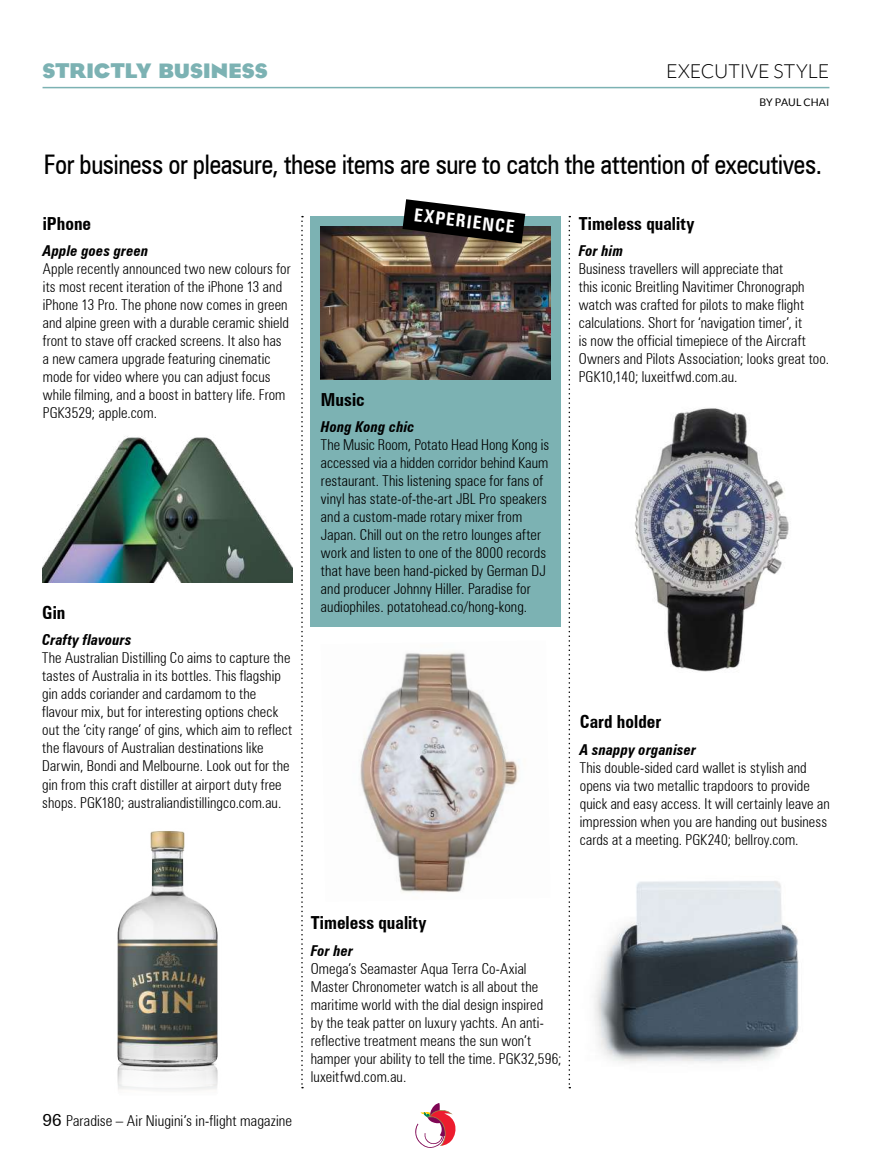
<style>
.page{position:relative;width:872px;height:1170px;background:#fff}
.page>*{position:absolute;margin:0;border:0;box-sizing:border-box;transform-origin:0 0}
.t1{font:condensed 27px "Zurich BT";letter-spacing:-.02em;color:#000}
.t2{font:700 21px "Cg Eagle";letter-spacing:.025em;color:#7cb2b3}
.t3{font:300 19.5px "Lato";color:#000}
.t4{font:700 condensed 18px "Zurich BT";color:#000}
.t5{font:700 condensed 18px "Zurich BT";color:#fff}
.t6{font:300 condensed 15px/18px "Zurich BT";letter-spacing:.005em;color:#000}
.t7{font:italic 700 condensed 15px "Zurich BT";letter-spacing:.01em;color:#000}
.t8{font:10.5px "Lato";letter-spacing:.005em;color:#000}
.s1{font-family:"Serifa BT";font-weight:400;font-stretch:normal;font-size:18px}
</style>
<div class="page">
<svg style="left:415px;top:1103px;width:41px;height:45px"></svg>
<div style="left:310px;top:216px;width:251px;height:410px;background:#7cb2b3"></div>
<hr style="left:43px;top:87px;width:786px;height:1px;background:#7cb2b3">
<img style="left:43px;top:436px;width:250px;height:147px">
<img style="left:117px;top:831px;width:101px;height:260px">
<img style="left:594px;top:881px;width:205px;height:182px">
<img style="left:321px;top:226px;width:230px;height:154px">
<img style="left:360px;top:652px;width:159px;height:241px">
<svg style="left:301px;top:216px;width:2px;height:872px"></svg>
<img style="left:634px;top:408px;width:155px;height:264px">
<svg style="left:568px;top:216px;width:2px;height:872px"></svg>
<svg style="left:402px;top:199px;width:123px;height:44px"></svg>
<h2 class="t2" style="left:43px;top:59px;width:67px">STRICTLY</h2>
<h2 class="t2" style="left:159px;top:59px;width:110px">BUSINESS</h2>
<h3 class="t3" style="left:666px;top:61px;width:165px">EXECUTIVE STYLE</h3>
<p class="t8" style="left:759px;top:96px;width:71px">BY PAUL CHAI</p>
<h1 class="t1" style="left:44px;top:148px;width:779px">For business or pleasure, these items are sure to catch the attention of executives.</h1>
<p class="t4" style="left:43px;top:212px;width:50px">iPhone</p>
<p class="t7" style="left:43px;top:242px;width:107px">Apple goes green</p>
<p class="t6" style="left:43px;top:260px;width:249px">Apple recently announced two new colours for its most recent iteration of the iPhone 13 and iPhone 13 Pro. The phone now comes in green and alpine green with a durable ceramic shield front to stave off cracked screens. It also has a new camera upgrade featuring cinematic mode for video where you can adjust focus while filming, and a boost in battery life. From PGK3529; apple.com.</p>
<p class="t5" style="left:415px;top:204px;width:102px;rotate:7deg">EXPERIENCE</p>
<p class="t4" style="left:579px;top:212px;width:117px">Timeless quality</p>
<p class="t7" style="left:579px;top:242px;width:46px">For him</p>
<p class="t6" style="left:579px;top:260px;width:252px">Business travellers will appreciate that<br>this iconic Breitling Navitimer Chronograph watch was crafted for pilots to make flight calculations. Short for ‘navigation timer’, it<br>is now the official timepiece of the Aircraft Owners and Pilots Association; looks great too.<br>PGK10,140; luxeitfwd.com.au.</p>
<p class="t4" style="left:321px;top:388px;width:45px">Music</p>
<p class="t7" style="left:321px;top:417px;width:95px">Hong Kong chic</p>
<p class="t6" style="left:321px;top:435px;width:230px">The Music Room, Potato Head Hong Kong is accessed via a hidden corridor behind Kaum restaurant. This listening space for fans of vinyl has state-of-the-art JBL Pro speakers and a custom-made rotary mixer from Japan. Chill out on the retro lounges after work and listen to one of the 8000 records that have been hand-picked by German DJ and producer Johnny Hiller. Paradise for audiophiles. potatohead.co/hong-kong.</p>
<p class="t4" style="left:42px;top:601px;width:25px">Gin</p>
<p class="t7" style="left:42px;top:631px;width:91px">Crafty flavours</p>
<p class="t6" style="left:42px;top:649px;width:251px">The Australian Distilling Co aims to capture the tastes of Australia in its bottles. This flagship gin adds coriander and cardamom to the flavour mix, but for interesting options check out the ‘city range’ of gins, which aim to reflect the flavours of Australian destinations like Darwin, Bondi and Melbourne. Look out for the gin from this craft distiller at airport duty free shops. PGK180; australiandistillingco.com.au.</p>
<p class="t4" style="left:580px;top:711px;width:83px">Card holder</p>
<p class="t7" style="left:580px;top:740px;width:118px">A snappy organiser</p>
<p class="t6" style="left:580px;top:758px;width:251px">This double-sided card wallet is stylish and opens via two metallic trapdoors to provide quick and easy access. It will certainly leave an impression when you are handing out business cards at a meeting. PGK240; bellroy.com.</p>
<p class="t6" style="left:43px;top:1111px;width:251px"><span class="s1">96</span> Paradise – Air Niugini’s in-flight magazine</p>
<p class="t4" style="left:311px;top:911px;width:117px">Timeless quality</p>
<p class="t7" style="left:311px;top:941px;width:44px">For her</p>
<p class="t6" style="left:311px;top:959px;width:252px">Omega’s Seamaster Aqua Terra Co-Axial Master Chronometer watch is all about the maritime world with the dial design inspired<br>by the teak patter on luxury yachts. An anti&shy;reflective treatment means the sun won’t hamper your ability to tell the time. PGK32,596; luxeitfwd.com.au.</p>
</div>
